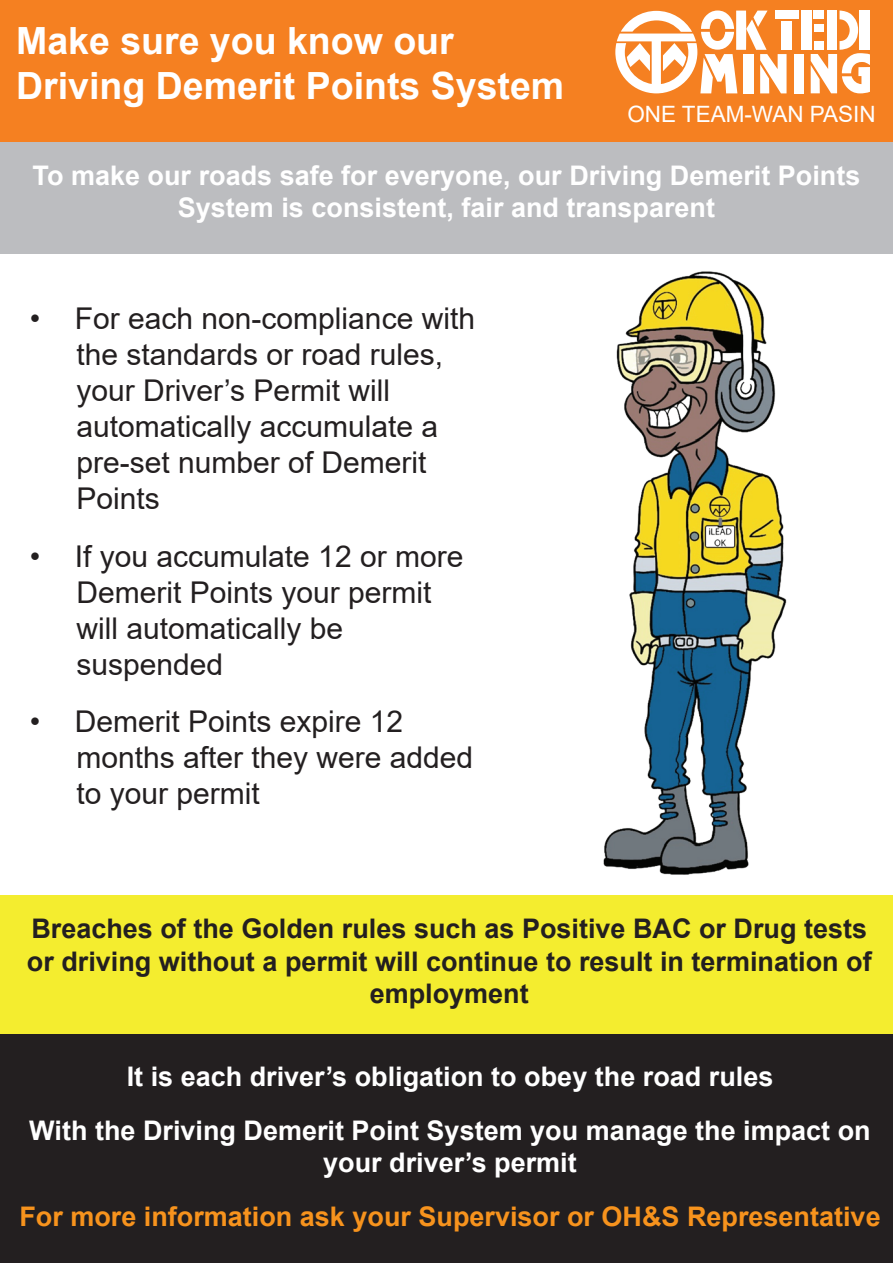
<style>
.page{position:relative;width:893px;height:1263px;background:#fff}
.page>*{position:absolute;margin:0;border:0;box-sizing:border-box;transform-origin:0 0}
.t1{font:700 37.5px/45px "Arial";color:#fff}
.t2{font:30px/36px "Arial";color:#231f20}
.t3{font:700 27px/53.8px "Arial";color:#fff;text-align:center}
.t4{font:700 27px/32.4px "Arial";color:#231f20;text-align:center}
.t5{font:700 27px "Arial";color:#f7931d}
.t6{font:22.5px "Arial";color:#fff}
</style>
<div class="page">
<div style="left:0;top:142px;width:893px;height:112px;background:#bcbdc0"></div>
<div style="left:0;top:1030px;width:893px;height:233px;background:#231f20"></div>
<div style="left:0;top:895px;width:893px;height:139px;background:#f4ed2f"></div>
<div style="left:0;top:0;width:893px;height:142px;background:#f58021"></div>
<div style="left:775px;top:11px;width:23px;height:8px;background:#fff"></div>
<div style="left:801px;top:11px;width:10px;height:39px;background:#fff"></div>
<div style="left:794px;top:54px;width:10px;height:39px;background:#fff"></div>
<div style="left:781px;top:21px;width:11px;height:29px;background:#fff"></div>
<svg style="left:811px;top:11px;width:59px;height:82px"></svg>
<svg style="left:615px;top:11px;width:171px;height:82px"></svg>
<img style="left:603px;top:271px;width:184px;height:604px">
<p class="t1" style="left:16px;top:19px;width:550px">Make sure you know our<br>Driving Demerit Points System</p>
<p class="t6" style="left:627px;top:99px;width:250px">ONE TEAM-WAN PASIN</p>
<p class="t3" style="left:33px;top:159px;width:829px;line-height:32.4px">To make our roads safe for everyone, our Driving Demerit Points<br>System is consistent, fair and transparent</p>
<p class="t2" style="left:76px;top:301px;width:400px;text-indent:-46px">• For each non-compliance with the standards or road rules, your Driver’s Permit will automatically accumulate a pre-set number of Demerit<br>Points</p>
<p class="t2" style="left:76px;top:538px;width:388px;text-indent:-46px">• If you accumulate 12 or more<br>Demerit Points your permit will automatically be suspended</p>
<p class="t2" style="left:76px;top:703px;width:398px;text-indent:-46px">• Demerit Points expire 12 months after they were added to your permit</p>
<p class="t4" style="left:27px;top:913px;width:846px">Breaches of the Golden rules such as Positive BAC or Drug tests or driving without a permit will continue to result in termination of employment</p>
<p class="t3" style="left:29px;top:1050px;width:843px">It is each driver’s obligation to obey the road rules<br>With the Driving Demerit Point System you manage the impact on</p>
<p class="t3" style="left:323px;top:1136px;width:255px">your driver’s permit</p>
<p class="t5" style="left:19px;top:1198px;width:863px">For more information ask your Supervisor or OH&amp;S Representative</p>
</div>
